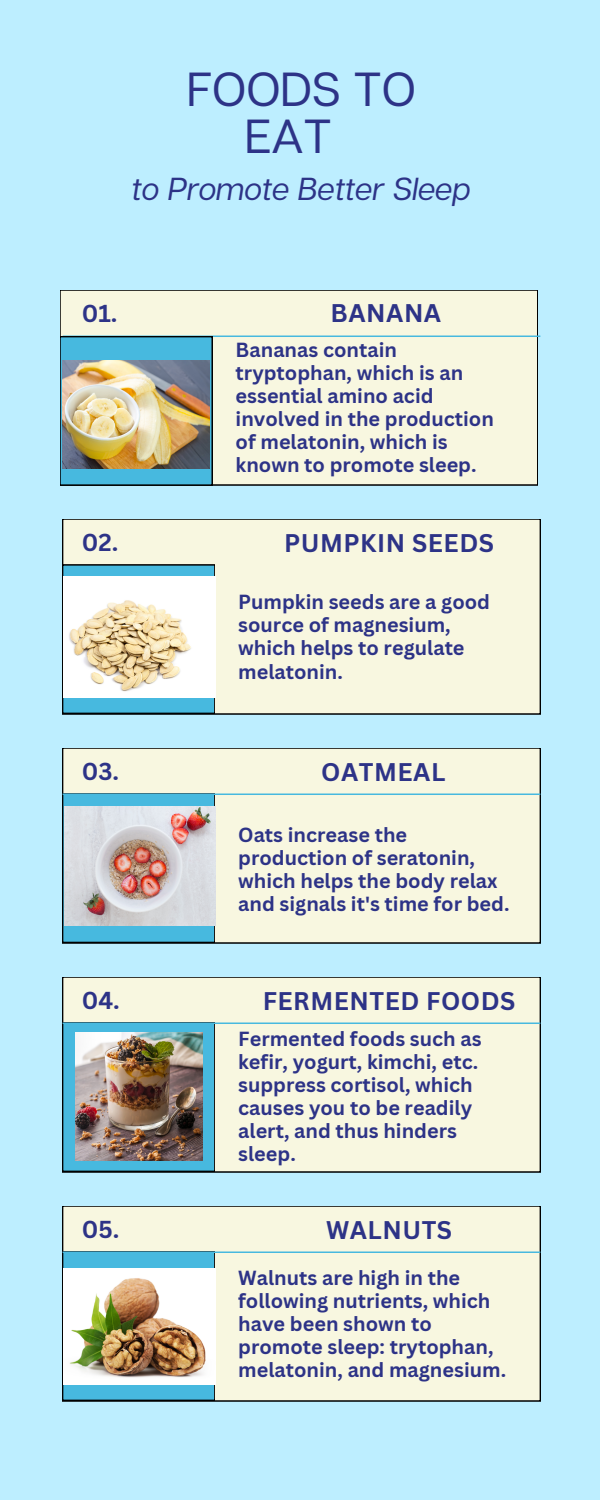
<style>
.page{position:relative;width:600px;height:1500px;background:#bdeeff}
.page>*{position:absolute;margin:0;border:0;box-sizing:border-box;transform-origin:0 0}
.t1{font:47.7px/47px "Articulat CF";color:#2d3387;text-align:center}
.t2{font:italic 31.8px "Articulat CF";color:#2d3387}
.t3{font:700 24.9px "Canva Sans";letter-spacing:.02em;color:#2d3387}
.t4{font:700 23.9px "Canva Sans";color:#2d3387}
.t5{font:700 19.9px/23.1px "Canva Sans";color:#2d3387}
</style>
<div class="page">
<div style="left:63px;top:519px;width:477px;height:195px;background:#f8f7e0"></div>
<svg style="left:63px;top:565px;width:152px;height:148px"></svg>
<div style="left:60px;top:290px;width:478px;height:195px;background:#f8f7e0"></div>
<div style="left:63px;top:748px;width:477px;height:195px;background:#f8f7e0"></div>
<svg style="left:63px;top:795px;width:152px;height:147px"></svg>
<div style="left:63px;top:977px;width:477px;height:195px;background:#f8f7e0"></div>
<svg style="left:63px;top:1024px;width:152px;height:147px"></svg>
<div style="left:63px;top:1206px;width:477px;height:195px;background:#f8f7e0"></div>
<div style="left:63px;top:1253px;width:152px;height:147px;background:#47b9df"></div>
<hr style="left:63px;top:336px;width:477px;height:1px;background:#47b9df">
<hr style="left:63px;top:794px;width:477px;height:1px;background:#47b9df">
<hr style="left:63px;top:1023px;width:477px;height:1px;background:#47b9df">
<hr style="left:63px;top:1252px;width:477px;height:1px;background:#47b9df">
<svg style="left:60px;top:337px;width:152px;height:148px"></svg>
<img style="left:64px;top:576px;width:152px;height:122px">
<img style="left:64px;top:807px;width:152px;height:118px">
<img style="left:75px;top:1033px;width:128px;height:127px">
<img style="left:62px;top:361px;width:148px;height:108px">
<img style="left:64px;top:1268px;width:151px;height:117px">
<h1 class="t1" style="left:187px;top:64px;width:231px">FOODS TO<br>EAT</h1>
<h2 class="t2" style="left:132px;top:169px;width:340px">to Promote Better Sleep</h2>
<p class="t4" style="left:82px;top:296px;width:37px">01.</p>
<p class="t3" style="left:331px;top:295px;width:112px">BANANA</p>
<p class="t5" style="left:236px;top:337px;width:260px">Bananas contain tryptophan, which is an essential amino acid involved in the production of melatonin, which is known to promote sleep.</p>
<p class="t4" style="left:82px;top:525px;width:38px">02.</p>
<p class="t3" style="left:284px;top:526px;width:211px">PUMPKIN SEEDS</p>
<p class="t5" style="left:238px;top:590px;width:253px">Pumpkin seeds are a good source of magnesium, which helps to regulate melatonin.</p>
<p class="t4" style="left:82px;top:754px;width:39px">03.</p>
<p class="t3" style="left:321px;top:755px;width:126px">OATMEAL</p>
<p class="t5" style="left:238px;top:823px;width:273px">Oats increase the production of seratonin, which helps the body relax and signals it's time for bed.</p>
<p class="t4" style="left:82px;top:983px;width:40px">04.</p>
<p class="t3" style="left:263px;top:984px;width:254px">FERMENTED FOODS</p>
<p class="t5" style="left:238px;top:1026px;width:245px">Fermented foods such as kefir, yogurt, kimchi, etc. suppress cortisol, which causes you to be readily alert, and thus hinders sleep.</p>
<p class="t4" style="left:82px;top:1212px;width:39px">05.</p>
<p class="t3" style="left:326px;top:1213px;width:128px">WALNUTS</p>
<p class="t5" style="left:238px;top:1265px;width:269px">Walnuts are high in the following nutrients, which have been shown to promote sleep: trytophan, melatonin, and magnesium.</p>
</div>
